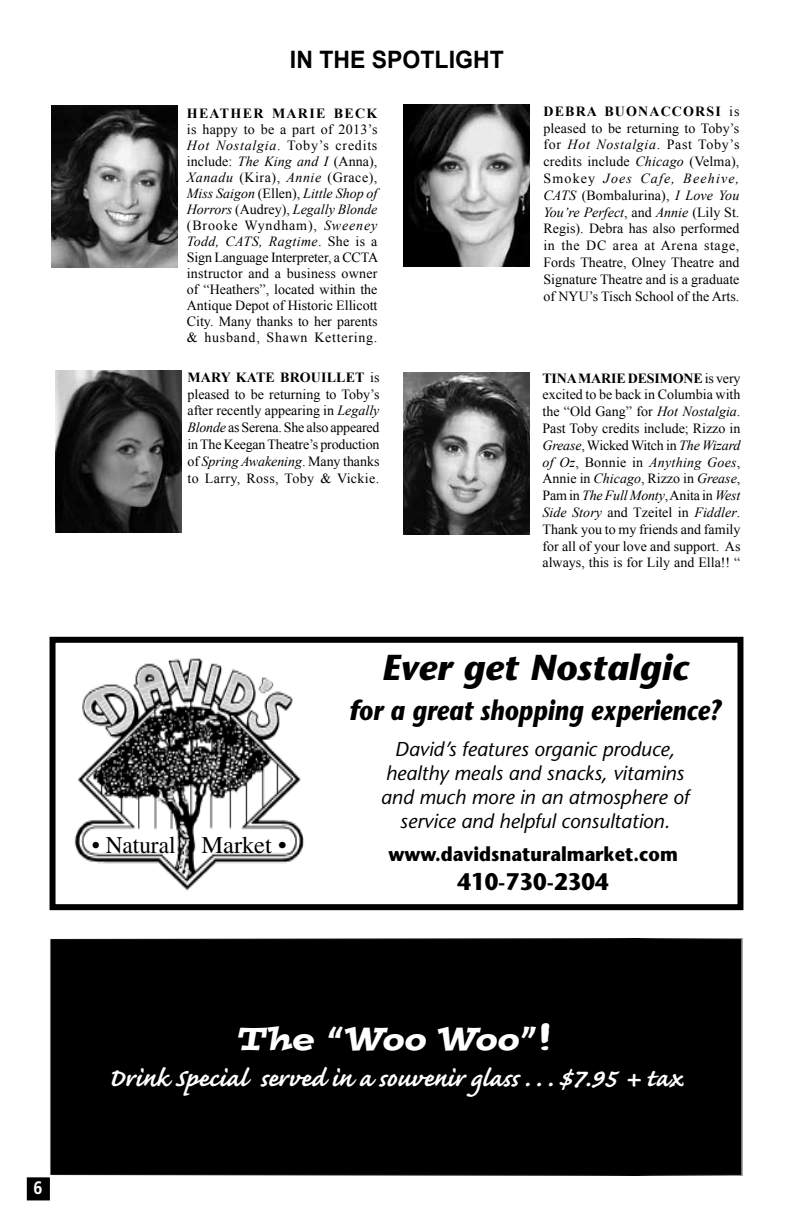
<style>
.page{position:relative;width:792px;height:1224px;background:#fff}
.page>*{position:absolute;margin:0;border:0;box-sizing:border-box;transform-origin:0 0}
.t1{font:italic 700 36px "Stone Sans";color:#000}
.t2{font:700 32px "Caflisch Script";color:#fff}
.t3{font:italic 32px "Postino";color:#fff}
.t4{font:italic 700 28px "Stone Sans";color:#000}
.t5{font:24px "Times";color:#000}
.t6{font:700 24px "Arial";color:#000;scale:.96 1}
.t7{font:700 24px "Stone Sans";color:#000;scale:.9 1}
.t8{font:italic 20px/24px "Stone Sans";color:#000;text-align:center}
.t9{font:700 20px "Stone Sans";color:#000;scale:.9 1}
.t10{font:700 18px "Frutiger";color:#fff;scale:.9 1}
.t11{font:14px/16.8px "Times New Roman";color:#000;text-align:justify}
.t12{font:700 14px "Times New Roman";letter-spacing:.09em;color:#000}
.s1{font-style:italic}
.s2{font-weight:700}
.s3{font-family:"Khaki Two";font-style:normal;font-size:40px}
</style>
<div class="page">
<div style="left:28px;top:1178px;width:21px;height:21px;background:#000"></div>
<div style="left:27px;top:1177px;width:23px;height:23px;border:2px solid #000"></div>
<img style="left:51px;top:106px;width:126px;height:162px">
<div style="left:50px;top:637px;width:693px;height:273px;border:6px solid #000"></div>
<img style="left:74px;top:658px;width:230px;height:233px">
<img style="left:403px;top:104px;width:126px;height:162px">
<img style="left:55px;top:370px;width:126px;height:162px">
<img style="left:403px;top:372px;width:126px;height:162px">
<div style="left:52px;top:938px;width:690px;height:238px;background:#000"></div>
<h3 class="t6" style="left:290px;top:46px;width:224px">IN THE SPOTLIGHT</h3>
<p class="t12" style="left:187px;top:103px;width:192px">HEATHER MARIE BECK</p>
<p class="t11" style="left:187px;top:121px;width:193px;line-height:16px">is happy to be a part of 2013’s <span class="s1">Hot Nostalgia</span>. Toby’s credits include: <span class="s1">The King and I</span> (Anna), <span class="s1">Xanadu</span> (Kira), <span class="s1">Annie</span> (Grace), <span class="s1">Miss Saigon</span> (Ellen), <span class="s1">Little Shop of Horrors</span> (Audrey), <span class="s1">Legally Blonde </span>(Brooke Wyndham), <span class="s1">Sweeney Todd, CATS, Ragtime</span>. She is a Sign Language Interpreter, a CCTA instructor and a business owner of “Heathers”, located within the Antique Depot of Historic Ellicott City. Many thanks to her parents &amp; husband, Shawn Kettering.</p>
<p class="t11" style="left:187px;top:369px;width:194px"><span class="s2">MARY KATE BROUILLET</span> is pleased to be returning to Toby’s after recently appearing in <span class="s1">Legally Blonde</span> as Serena. She also appeared in The Keegan Theatre’s production of <span class="s1">Spring Awakening</span>. Many thanks to Larry, Ross, Toby &amp; Vickie.</p>
<p class="t11" style="left:543px;top:103px;width:198px"><span class="s2">DEBRA BUONACCORSI</span> is pleased to be returning to Toby’s for <span class="s1">Hot Nostalgia</span>. Past Toby’s credits include <span class="s1">Chicago</span> (Velma), Smokey <span class="s1">Joes Cafe, Beehive, CATS</span> (Bombalurina), <span class="s1">I Love You You’re Perfect</span>, and <span class="s1">Annie</span> (Lily St.<br>Regis). Debra has also performed in the DC area at Arena stage, Fords Theatre, Olney Theatre and Signature Theatre and is a graduate of NYU’s Tisch School of the Arts.</p>
<p class="t11" style="left:542px;top:369px;width:200px"><span class="s2">TINA MARIE DESIMONE</span> is very excited to be back in Columbia with the “Old Gang” for <span class="s1">Hot Nostalgia</span>.<br>Past Toby credits include; Rizzo in <span class="s1">Grease</span>, Wicked Witch in <span class="s1">The Wizard of Oz</span>, Bonnie in <span class="s1">Anything Goes</span>, Annie in <span class="s1">Chicago</span>, Rizzo in <span class="s1">Grease</span>, Pam in <span class="s1">The Full Monty</span>, Anita in <span class="s1">West Side Story</span> and Tzeitel in <span class="s1">Fiddler</span>.<br>Thank you to my friends and family for all of your love and support. As always, this is for Lily and Ella!! “</p>
<h3 class="t5" style="left:92px;top:831px;width:196px">• Natural Market •</h3>
<h1 class="t1" style="left:381px;top:645px;width:309px">Ever get Nostalgic</h1>
<h3 class="t4" style="left:349px;top:693px;width:373px">for a great shopping experience?</h3>
<h3 class="t8" style="left:381px;top:737px;width:310px">David’s features organic produce, healthy meals and snacks, vitamins and much more in an atmosphere of service and helpful consultation.</h3>
<h3 class="t9" style="left:388px;top:842px;width:323px">www.davidsnaturalmarket.com</h3>
<h3 class="t7" style="left:457px;top:867px;width:170px">410-730-2304</h3>
<p class="t10" style="left:33px;top:1177px;width:12px">6</p>
<h2 class="t3" style="left:238px;top:1017px;width:317px">The “Woo Woo”<span class="s3">!</span></h2>
<h2 class="t2" style="left:108px;top:1062px;width:577px">Drink Special served in a souvenir glass . . . $7.95 + tax</h2>
</div>
